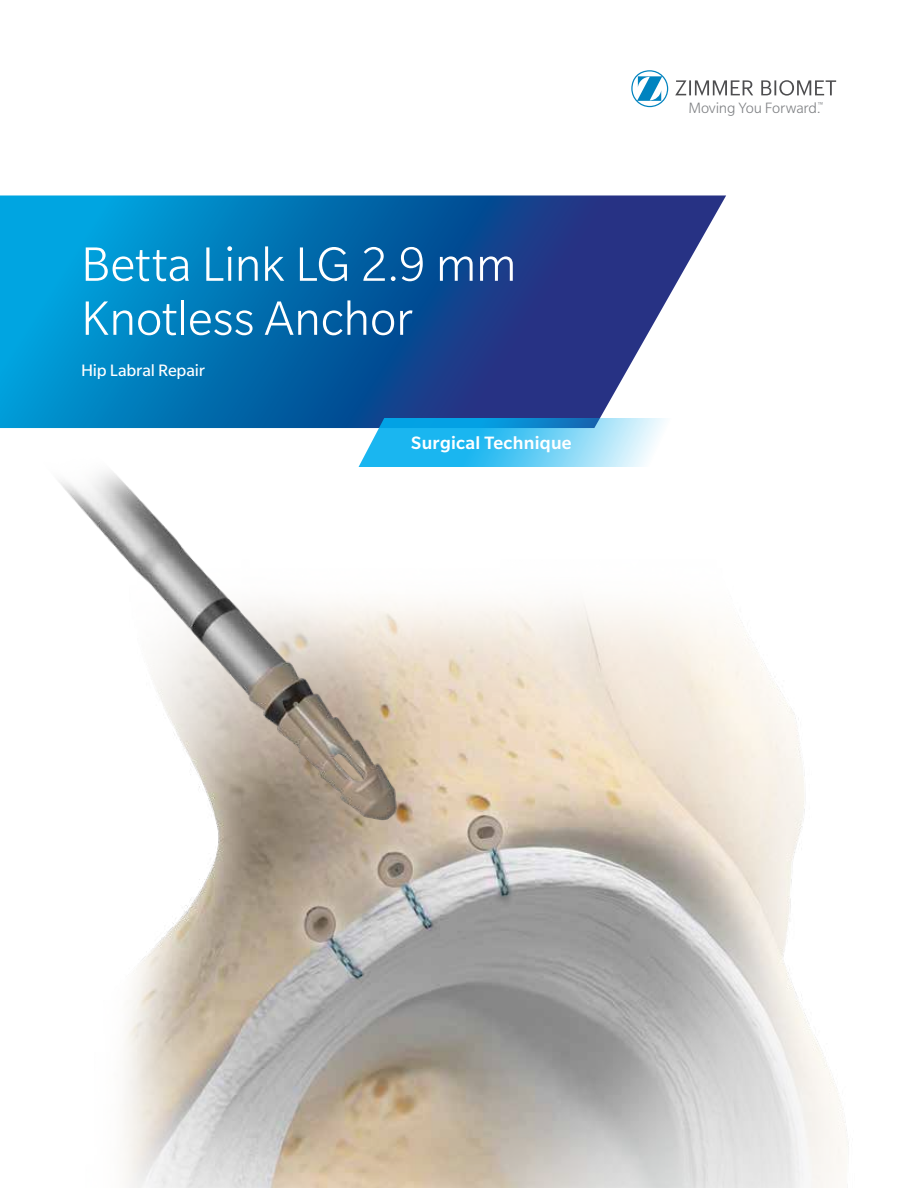
<style>
.page{position:relative;width:918px;height:1188px;background:#fff}
.page>*{position:absolute;margin:0;border:0;box-sizing:border-box;transform-origin:0 0}
.t1{font:300 52.5px/54px "Slate Pro";letter-spacing:-.005em;color:#fff}
.t2{font:500 19.5px "Slate Pro";letter-spacing:.015em;color:#fff}
.t3{font:18px "Slate Pro";letter-spacing:-.01em;color:#fff}
.t4{font:300 16.2px "Slate Pro";letter-spacing:-.01em;color:#808285}
</style>
<div class="page">
<svg style="left:0;top:195px;width:726px;height:233px;background:#2070af"></svg>
<svg style="left:355px;top:418px;width:371px;height:48px"></svg>
<svg style="left:675px;top:80px;width:161px;height:16px"></svg>
<svg style="left:631px;top:70px;width:37px;height:37px"></svg>
<img style="left:124px;top:602px;width:725px;height:586px">
<img style="left:59px;top:443px;width:381px;height:416px">
<p class="t1" style="left:81px;top:237px;width:437px">Betta Link LG 2.9 mm<br>Knotless Anchor</p>
<p class="t3" style="left:81px;top:361px;width:125px">Hip Labral Repair</p>
<p class="t2" style="left:411px;top:432px;width:162px">Surgical Technique</p>
<p class="t4" style="left:688px;top:99px;width:136px">Moving You Forward.<sup>™</sup></p>
</div>
